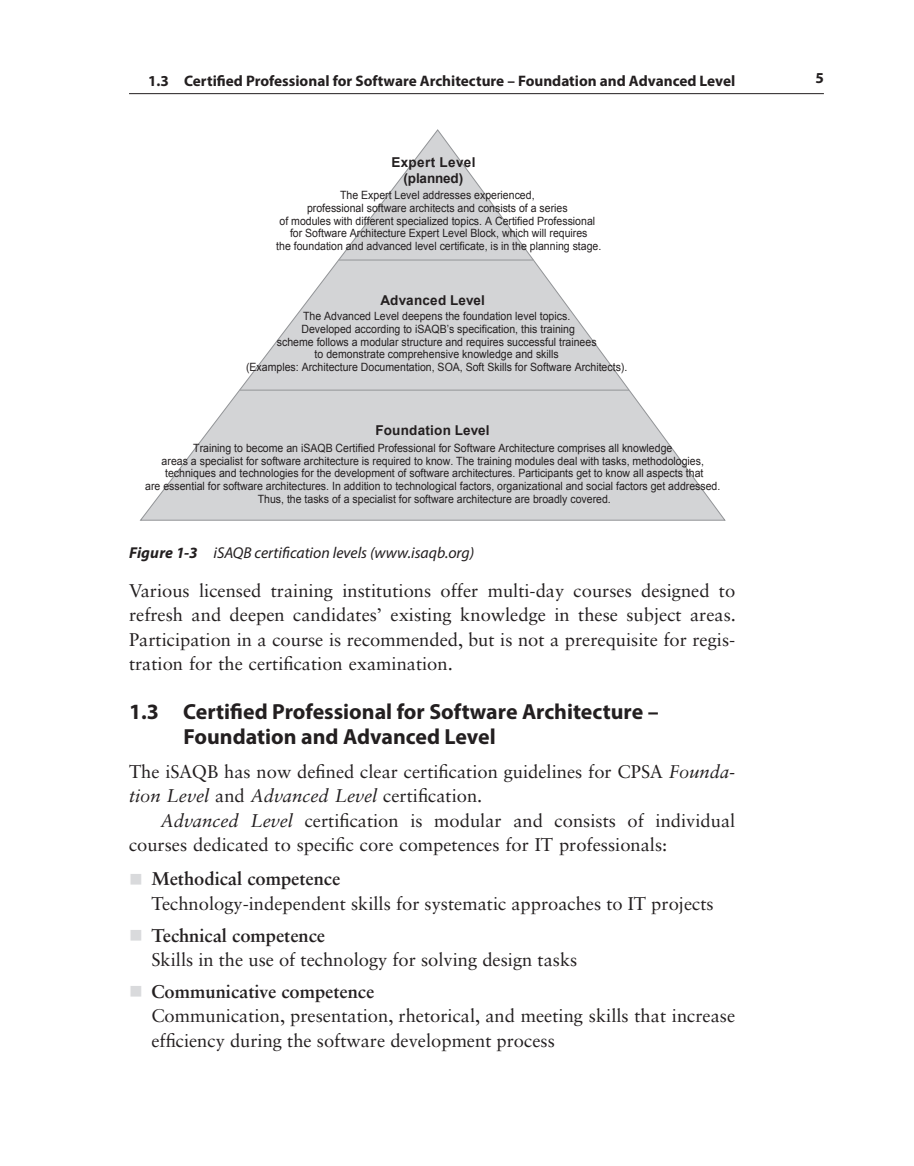
<style>
.page{position:relative;width:914px;height:1166px;background:#fff}
.page>*{position:absolute;margin:0;border:0;box-sizing:border-box;transform-origin:0 0}
.t1{font:700 21.88px/24.3px "Myriad Pro";color:#231f20}
.Haupttext_Anfang{font:18.38px/24.3px "Sabon LT Std";color:#231f20}
.t2{font:italic 15.75px "Myriad Pro";color:#231f20}
.Kolumne{font:700 15.22px "Myriad Pro";color:#231f20}
.t3{font:700 13.65px/16.3px "Arial";letter-spacing:.015em;color:#231f20;text-align:center}
.t4{font:11.38px/12.6px "Arial";color:#231f20;text-align:center;scale:.92 1}
.s1{font-weight:700}
.s2{font-style:italic}
.s3{color:#d9dadc}
</style>
<div class="page">
<hr style="left:129px;top:93px;width:694px;height:1px;background:#231f20">
<svg style="left:139px;top:129px;width:587px;height:392px"></svg>
<hr style="left:239px;top:390px;width:390px;height:1px;background:#929497">
<hr style="left:338px;top:259px;width:195px;height:1px;background:#929497">
<p class="Kolumne" style="left:148px;top:71px;width:588px">1.3 Certified Professional for Software Architecture – Foundation and Advanced Level</p>
<h3 class="Kolumne" style="left:815px;top:68px;width:10px">5</h3>
<p class="t3" style="left:391px;top:154px;width:86px">Expert Level (planned)</p>
<p class="t4" style="left:276px;top:189px;width:355px">The Expert Level addresses experienced,<br>professional software architects and consists of a series<br>of modules with different specialized topics. A Certified Professional for Software Architecture Expert Level Block, which will requires<br>the foundation and advanced level certificate, is in the planning stage.</p>
<p class="t3" style="left:380px;top:292px;width:106px">Advanced Level</p>
<p class="t4" style="left:246px;top:310px;width:416px">The Advanced Level deepens the foundation level topics.<br>Developed according to iSAQB’s specification, this training<br>scheme follows a modular structure and requires successful trainees<br>to demonstrate comprehensive knowledge and skills<br>(Examples: Architecture Documentation, SOA, Soft Skills for Software Architects).</p>
<p class="t3" style="left:375px;top:422px;width:116px">Foundation Level</p>
<p class="t4" style="left:145px;top:442px;width:626px">Training to become an iSAQB Certified Professional for Software Architecture comprises all knowledge<br>areas a specialist for software architecture is required to know. The training modules deal with tasks, methodologies, techniques and technologies for the development of software architectures. Participants get to know all aspects that<br>are essential for software architectures. In addition to technological factors, organizational and social factors get addressed.<br>Thus, the tasks of a specialist for software architecture are broadly covered.</p>
<p class="t2" style="left:129px;top:542px;width:346px"><span class="s1">Figure 1-3</span> iSAQB certification levels (www.isaqb.org)</p>
<p class="Haupttext_Anfang" style="left:129px;top:578px;width:608px;text-align:justify">Various licensed training institutions offer multi-day courses designed to refresh and deepen candidates’ existing knowledge in these subject areas.<br>Participation in a course is recommended, but is not a prerequisite for regis&shy;tration for the certification examination.</p>
<p class="t1" style="left:184px;top:699px;width:476px;text-indent:-55px">1.3 Certified Professional for Software Architecture –<br>Foundation and Advanced Level</p>
<p class="Haupttext_Anfang" style="left:129px;top:759px;width:607px">The iSAQB has now defined clear certification guidelines for CPSA <span class="s2">Founda&shy;tion Level</span> and <span class="s2">Advanced Level</span> certification.</p>
<p class="Haupttext_Anfang" style="left:129px;top:807px;width:607px;text-indent:32px"><span class="s2">Advanced Level</span> certification is modular and consists of individual courses dedicated to specific core competences for IT professionals:</p>
<p class="Haupttext_Anfang" style="left:151px;top:866px;width:563px;text-indent:-22px"><span class="s3">■</span> <span class="s1">Methodical competence<br></span>Technology-independent skills for systematic approaches to IT projects</p>
<p class="Haupttext_Anfang" style="left:151px;top:922px;width:427px;text-indent:-22px"><span class="s3">■</span> <span class="s1">Technical competence<br></span>Skills in the use of technology for solving design tasks</p>
<p class="Haupttext_Anfang" style="left:151px;top:979px;width:585px;text-indent:-22px"><span class="s3">■</span> <span class="s1">Communicative competence<br></span>Communication, presentation, rhetorical, and meeting skills that increase efficiency during the software development process</p>
</div>
